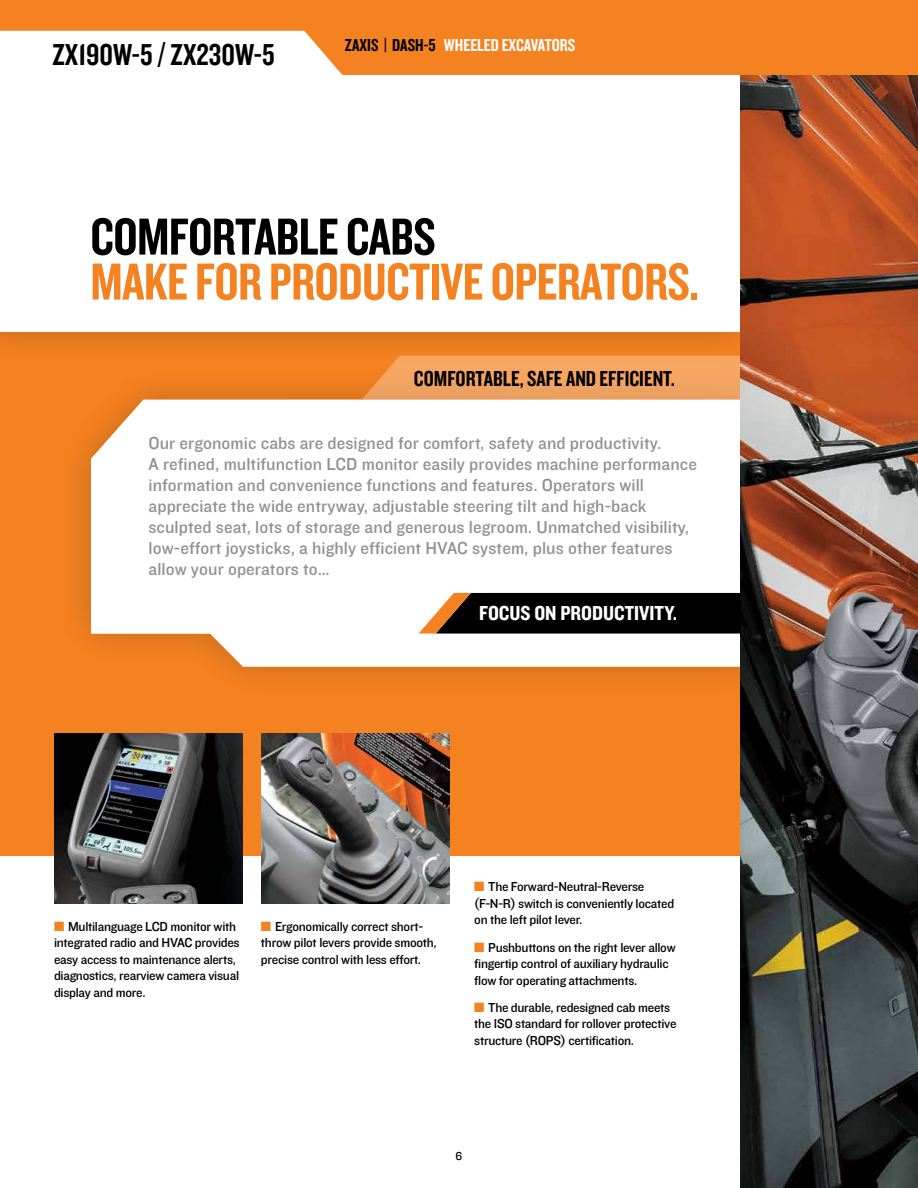
<style>
.page{position:relative;width:918px;height:1188px;background:#fff}
.page>*{position:absolute;margin:0;border:0;box-sizing:border-box;transform-origin:0 0}
.t1{font:54px "Knockout HTF49 Liteweight";letter-spacing:-.01em;color:#f58220}
.t2{font:54px "Knockout HTF49 Liteweight";letter-spacing:-.01em;color:#000}
.t3{font:31.35px "Knockout HTF49 Liteweight";color:#000}
.t4{font:22.5px "Knockout HTF49 Liteweight";color:#000}
.t5{font:21px "Knockout HTF50 Welterweight";color:#fff}
.t6{font:18px/21px "Knockout HTF31 Junior Middlewt";letter-spacing:.005em;color:#919195}
.t7{font:18px "Knockout HTF49 Liteweight";color:#fff}
.t8{font:13.5px/16.5px "Knockout HTF31 Junior Middlewt";letter-spacing:-.02em;color:#000}
.t9{font:12px "Knockout HTF31 Junior Middlewt";color:#000}
.s1{color:#000}
.s2{color:#f58220}
</style>
<div class="page">
<div style="left:0;top:305px;width:918px;height:550px;background:#f58220"></div>
<div style="left:56px;top:364px;width:725px;height:338px;background:#000;opacity:.2"></div>
<div style="left:91px;top:399px;width:650px;height:268px;background:#fff"></div>
<div style="left:0;top:127px;width:776px;height:240px;background:#000;opacity:.2"></div>
<div style="left:0;top:162px;width:741px;height:170px;background:#fff"></div>
<div style="left:0;top:75px;width:741px;height:165px;background:#fff"></div>
<svg style="left:362px;top:356px;width:379px;height:43px"></svg>
<div style="left:741px;top:75px;width:177px;height:1113px;background:#000;opacity:.17"></div>
<svg style="left:419px;top:593px;width:322px;height:41px"></svg>
<img style="left:54px;top:734px;width:189px;height:170px">
<img style="left:261px;top:734px;width:189px;height:170px">
<svg style="left:0;top:0;width:918px;height:75px;fill:#f58220"></svg>
<h2 class="t3" style="left:52px;top:39px;width:224px">ZX190W-5 / ZX230W-5</h2>
<h3 class="t7" style="left:345px;top:36px;width:230px"><span class="s1">ZAXIS | DASH-5</span> WHEELED EXCAVATORS</h3>
<h1 class="t2" style="left:90px;top:209px;width:347px">COMFORTABLE CABS</h1>
<h1 class="t1" style="left:90px;top:254px;width:610px">MAKE FOR PRODUCTIVE OPERATORS.</h1>
<h3 class="t4" style="left:414px;top:367px;width:262px">COMFORTABLE, SAFE AND EFFICIENT.</h3>
<p class="t6" style="left:148px;top:433px;width:550px">Our ergonomic cabs are designed for comfort, safety and productivity.<br>A refined, multifunction LCD monitor easily provides machine performance information and convenience functions and features. Operators will appreciate the wide entryway, adjustable steering tilt and high-back sculpted seat, lots of storage and generous legroom. Unmatched visibility, low-effort joysticks, a highly efficient HVAC system, plus other features allow your operators to…</p>
<h3 class="t5" style="left:479px;top:602px;width:199px">FOCUS ON PRODUCTIVITY.</h3>
<p class="t8" style="left:54px;top:918px;width:187px"><span class="s2">■</span> Multilanguage LCD monitor with integrated radio and HVAC provides easy access to maintenance alerts, diagnostics, rearview camera visual display and more.</p>
<p class="t8" style="left:261px;top:918px;width:177px"><span class="s2">■</span> Ergonomically correct short&shy;throw pilot levers provide smooth, precise control with less effort.</p>
<p class="t8" style="left:474px;top:879px;width:201px"><span class="s2">■</span> The Forward-Neutral-Reverse (F-N-R) switch is conveniently located on the left pilot lever.</p>
<p class="t8" style="left:474px;top:939px;width:203px"><span class="s2">■</span> Pushbuttons on the right lever allow fingertip control of auxiliary hydraulic flow for operating attachments.</p>
<p class="t8" style="left:474px;top:1000px;width:204px"><span class="s2">■</span> The durable, redesigned cab meets the ISO standard for rollover protective structure (ROPS) certification.</p>
<p class="t9" style="left:456px;top:1150px;width:8px">6</p>
</div>
